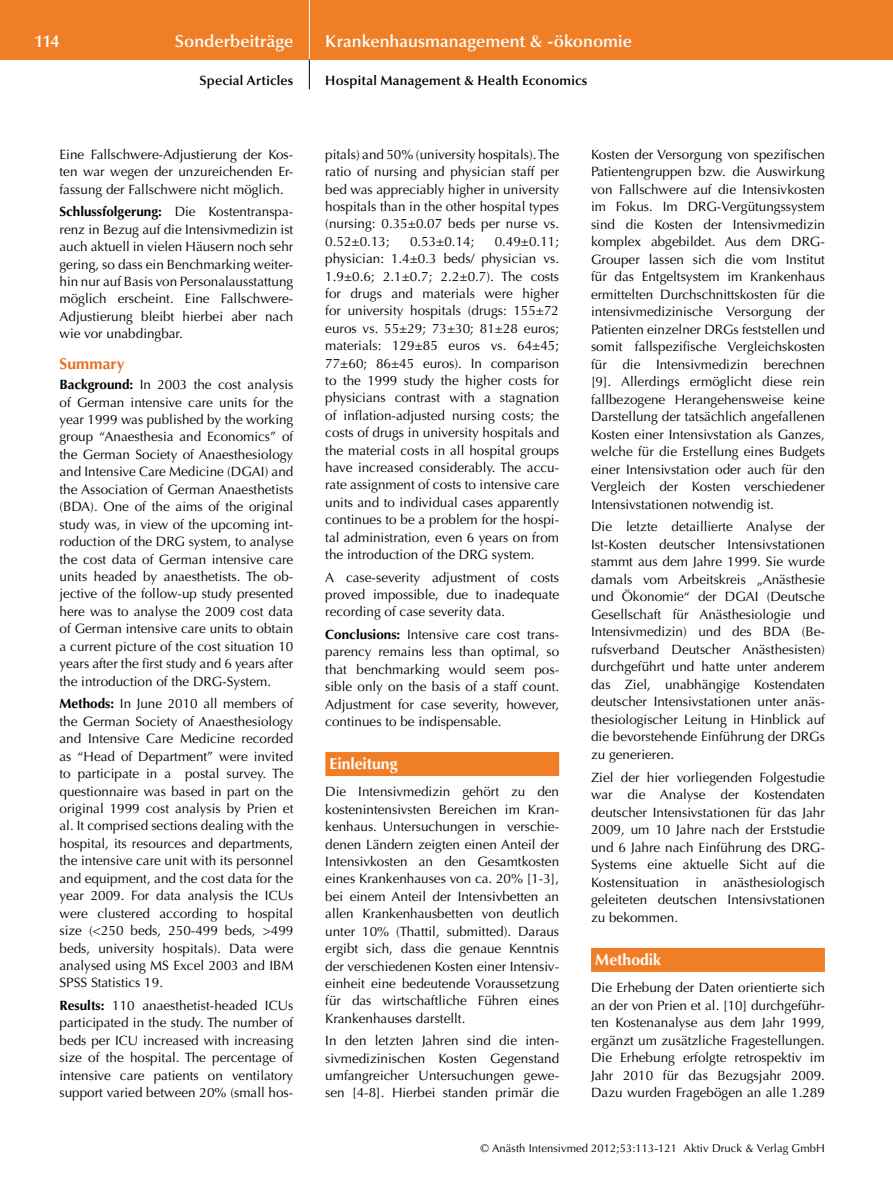
<style>
.page{position:relative;width:893px;height:1191px;background:#fff}
.page>*{position:absolute;margin:0;border:0;box-sizing:border-box;transform-origin:0 0}
.t1{font:600 17.25px "Optima";color:#fff}
.t2{font:700 15.75px "Optima";letter-spacing:-.005em;color:#fff}
.t3{font:700 15.75px "Optima";letter-spacing:.005em;color:#e56f24}
.t4{font:13.5px/17.4px "Optima";color:#000;text-align:justify}
.t5{font:600 13.5px "Optima";letter-spacing:.015em;color:#000}
.t6{font:11.25px "Optima";letter-spacing:.005em;color:#000}
.s1{font-weight:700}
</style>
<div class="page">
<div style="left:0;top:0;width:893px;height:60px;background:#f07e26"></div>
<hr style="left:309px;top:0;width:1px;height:60px;background:#fff">
<svg style="left:309px;top:60px;width:1px;height:29px"></svg>
<div style="left:325px;top:752px;width:234px;height:24px;background:#f07e26"></div>
<div style="left:591px;top:948px;width:234px;height:24px;background:#f07e26"></div>
<p class="t1" style="left:34px;top:31px;width:27px">114</p>
<p class="t1" style="left:175px;top:31px;width:120px">Sonderbeiträge</p>
<p class="t1" style="left:325px;top:31px;width:308px">Krankenhausmanagement &amp; -ökonomie</p>
<p class="t5" style="left:199px;top:73px;width:95px">Special Articles</p>
<p class="t5" style="left:325px;top:73px;width:264px">Hospital Management &amp; Health Economics</p>
<p class="t4" style="left:60px;top:146px;width:235px">Eine Fallschwere-Adjustierung der Kos&shy;ten war wegen der unzureichenden Er&shy;fassung der Fallschwere nicht möglich.</p>
<p class="t4" style="left:60px;top:203px;width:235px"><span class="s1">Schlussfolgerung:</span> Die Kostentranspa&shy;renz in Bezug auf die Intensivmedizin ist auch aktuell in vielen Häusern noch sehr gering, so dass ein Benchmarking weiter&shy;hin nur auf Basis von Personalausstattung möglich erscheint. Eine Fallschwere-Adjustierung bleibt hierbei aber nach wie vor unabdingbar.</p>
<p class="t3" style="left:60px;top:354px;width:67px">Summary</p>
<p class="t4" style="left:60px;top:376px;width:235px"><span class="s1">Background:</span> In 2003 the cost analysis of German intensive care units for the year 1999 was published by the working group “Anaesthesia and Economics” of the German Society of Anaesthesiology and Intensive Care Medicine (DGAI) and the Association of German Anaesthetists (BDA). One of the aims of the original study was, in view of the upcoming int&shy;roduction of the DRG system, to analyse the cost data of German intensive care units headed by anaesthetists. The ob&shy;jective of the follow-up study presented here was to analyse the 2009 cost data of German intensive care units to obtain a current picture of the cost situation 10 years after the first study and 6 years after the introduction of the DRG-System.</p>
<p class="t4" style="left:60px;top:695px;width:235px"><span class="s1">Methods:</span> In June 2010 all members of the German Society of Anaesthesiology and Intensive Care Medicine recorded as “Head of Department” were invited to participate in a postal survey. The questionnaire was based in part on the original 1999 cost analysis by Prien et al. It comprised sections dealing with the hospital, its resources and departments, the intensive care unit with its personnel and equipment, and the cost data for the year 2009. For data analysis the ICUs were clustered according to hospital size (&lt;250 beds, 250-499 beds, &gt;499 beds, university hospitals). Data were analysed using MS Excel 2003 and IBM SPSS Statistics 19.</p>
<p class="t4" style="left:60px;top:997px;width:235px"><span class="s1">Results:</span> 110 anaesthetist-headed ICUs participated in the study. The number of beds per ICU increased with increasing size of the hospital. The percentage of intensive care patients on ventilatory support varied between 20% (small hos-</p>
<p class="t4" style="left:325px;top:146px;width:235px">pitals) and 50% (university hospitals). The ratio of nursing and physician staff per bed was appreciably higher in university hospitals than in the other hospital types (nursing: 0.35±0.07 beds per nurse vs.<br>0.52±0.13;</p>
<p class="t4" style="left:325px;top:233px;width:235px;text-indent:169px">0.49±0.11; physician: 1.4±0.3 beds/ physician vs.<br>1.9±0.6; 2.1±0.7; 2.2±0.7). The costs for drugs and materials were higher for university hospitals (drugs: 155±72 euros vs. 55±29; 73±30; 81±28 euros; materials: 129±85 euros vs. 64±45; 77±60; 86±45 euros). In comparison to the 1999 study the higher costs for physicians contrast with a stagnation of inflation-adjusted nursing costs; the costs of drugs in university hospitals and the material costs in all hospital groups have increased considerably. The accu&shy;rate assignment of costs to intensive care units and to individual cases apparently continues to be a problem for the hospi&shy;tal administration, even 6 years on from the introduction of the DRG system.</p>
<p class="t4" style="left:325px;top:568px;width:235px">A case-severity adjustment of costs proved impossible, due to inadequate recording of case severity data.</p>
<p class="t4" style="left:325px;top:626px;width:235px"><span class="s1">Conclusions:</span> Intensive care cost trans&shy;parency remains less than optimal, so that benchmarking would seem pos&shy;sible only on the basis of a staff count.<br>Adjustment for case severity, however, continues to be indispensable.</p>
<p class="t2" style="left:330px;top:755px;width:70px">Einleitung</p>
<p class="t4" style="left:325px;top:783px;width:235px">Die Intensivmedizin gehört zu den kostenintensivsten Bereichen im Kran&shy;kenhaus. Untersuchungen in verschie&shy;denen Ländern zeigten einen Anteil der Intensivkosten an den Gesamtkosten eines Krankenhauses von ca. 20% [1-3], bei einem Anteil der Intensivbetten an allen Krankenhausbetten von deutlich unter 10% (Thattil, submitted). Daraus ergibt sich, dass die genaue Kenntnis der verschiedenen Kosten einer Intensiv&shy;einheit eine bedeutende Voraussetzung für das wirtschaftliche Führen eines Krankenhauses darstellt.</p>
<p class="t4" style="left:325px;top:1032px;width:235px">In den letzten Jahren sind die inten&shy;sivmedizinischen Kosten Gegenstand umfangreicher Untersuchungen gewe&shy;sen [4-8]. Hierbei standen primär die</p>
<p class="t4" style="left:410px;top:233px;width:66px">0.53±0.14;</p>
<p class="t4" style="left:591px;top:146px;width:235px">Kosten der Versorgung von spezifischen Patientengruppen bzw. die Auswirkung von Fallschwere auf die Intensivkosten im Fokus. Im DRG-Vergütungssystem sind die Kosten der Intensivmedizin komplex abgebildet. Aus dem DRG-Grouper lassen sich die vom Institut für das Entgeltsystem im Krankenhaus ermittelten Durchschnittskosten für die intensivmedizinische Versorgung der Patienten einzelner DRGs feststellen und somit fallspezifische Vergleichskosten für die Intensivmedizin berechnen [9]. Allerdings ermöglicht diese rein fallbezogene Herangehensweise keine Darstellung der tatsächlich angefallenen Kosten einer Intensivstation als Ganzes, welche für die Erstellung eines Budgets einer Intensivstation oder auch für den Vergleich der Kosten verschiedener Intensivstationen notwendig ist.</p>
<p class="t4" style="left:591px;top:518px;width:235px">Die letzte detaillierte Analyse der Ist-Kosten deutscher Intensivstationen stammt aus dem Jahre 1999. Sie wurde damals vom Arbeitskreis „Anästhesie und Ökonomie“ der DGAI (Deutsche Gesellschaft für Anästhesiologie und Intensivmedizin) und des BDA (Be&shy;rufsverband Deutscher Anästhesisten) durchgeführt und hatte unter anderem das Ziel, unabhängige Kostendaten deutscher Intensivstationen unter anäs&shy;thesiologischer Leitung in Hinblick auf die bevorstehende Einführung der DRGs zu generieren.</p>
<p class="t4" style="left:591px;top:768px;width:235px">Ziel der hier vorliegenden Folgestudie war die Analyse der Kostendaten deutscher Intensivstationen für das Jahr 2009, um 10 Jahre nach der Erststudie und 6 Jahre nach Einführung des DRG-Systems eine aktuelle Sicht auf die Kostensituation in anästhesiologisch geleiteten deutschen Intensivstationen zu bekommen.</p>
<p class="t2" style="left:595px;top:950px;width:67px">Methodik</p>
<p class="t4" style="left:591px;top:979px;width:235px">Die Erhebung der Daten orientierte sich an der von Prien et al. [10] durchgeführ&shy;ten Kostenanalyse aus dem Jahr 1999, ergänzt um zusätzliche Fragestellungen.<br>Die Erhebung erfolgte retrospektiv im Jahr 2010 für das Bezugsjahr 2009.<br>Dazu wurden Fragebögen an alle 1.289</p>
<p class="t6" style="left:480px;top:1142px;width:346px">© Anästh Intensivmed 2012;53:113-121 Aktiv Druck &amp; Verlag GmbH</p>
</div>
